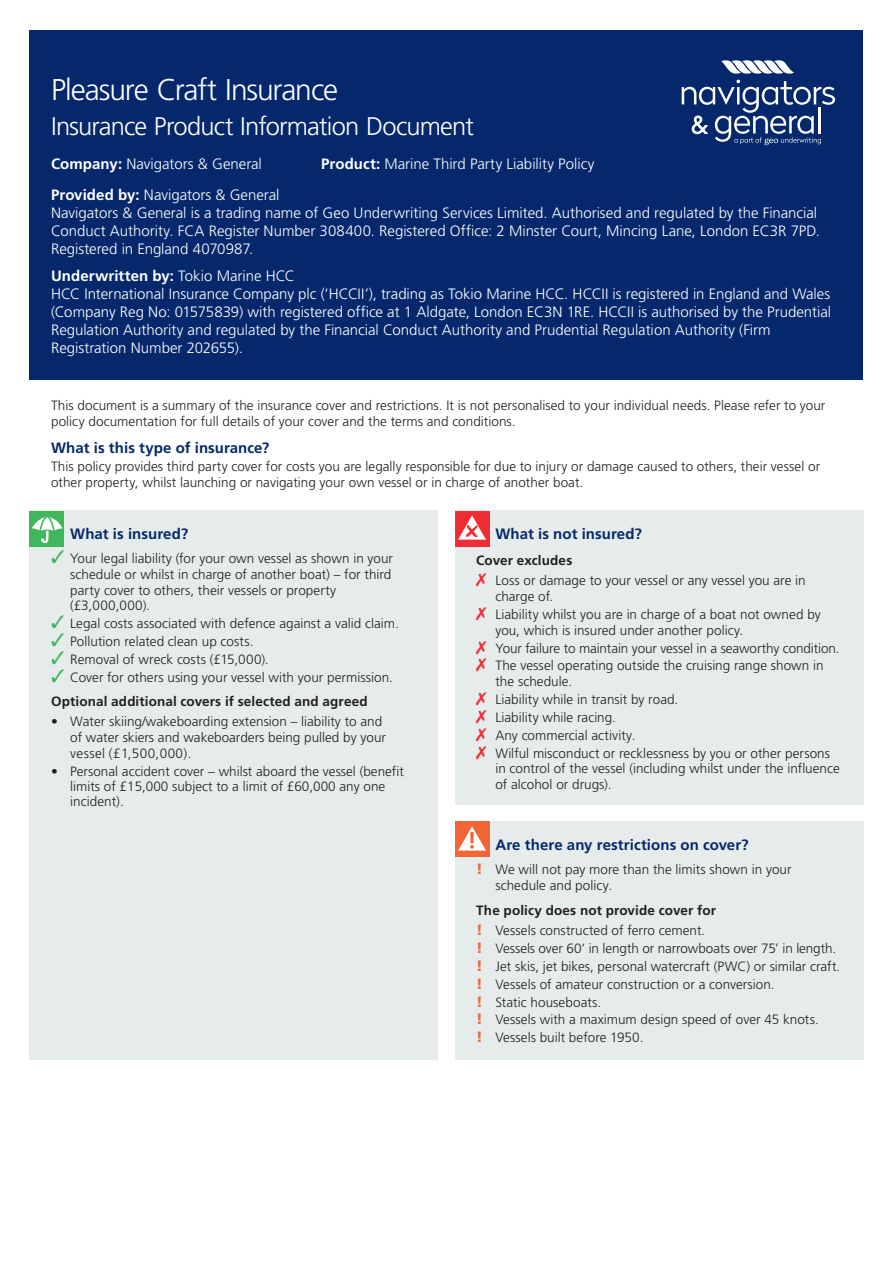
<style>
.page{position:relative;width:893px;height:1263px;background:#fff}
.page>*{position:absolute;margin:0;border:0;box-sizing:border-box;transform-origin:0 0}
.t1{font:300 30px "Frutiger";letter-spacing:-.035em;color:#fff}
.Title_sub{font:300 25.5px "Frutiger";letter-spacing:-.03em;color:#fff}
.Company_and_product_name{font:300 15px/18px "Frutiger";color:#fff}
.Subhead_1_in_panels__indent{font:700 15px "Frutiger";letter-spacing:.005em;color:#04286b}
.Company_and_product_name-2{font:700 15px "Frutiger";letter-spacing:.005em;color:#fff}
.Subhead_1{font:700 15px "Frutiger";letter-spacing:.005em;color:#04286b}
.Body_in_panels___ticks__crosses_et{font:300 13.5px/15.8px "Frutiger";color:#231f20}
.Body_copy{font:300 13.5px/15.8px "Frutiger";color:#231f20}
.Bulleted_copy_____in_panels{font:300 13.5px/15.8px "Frutiger";color:#231f20}
.Subhead_2{font:700 13.5px "Frutiger";letter-spacing:.01em;color:#231f20}
.s1{font-weight:700}
.s2{font-weight:300}
.s3{color:#40b75b}
.s4{font-weight:900;font-size:15px;color:#f26536}
</style>
<div class="page">
<div style="left:30px;top:30px;width:833px;height:349px;background:#04286b"></div>
<div style="left:30px;top:511px;width:408px;height:549px;background:#e6eceb"></div>
<div style="left:30px;top:511px;width:34px;height:35px;background:#40b75b"></div>
<svg style="left:32px;top:513px;width:31px;height:31px"></svg>
<div style="left:455px;top:511px;width:408px;height:294px;background:#e6eceb"></div>
<div style="left:455px;top:511px;width:34px;height:35px;background:#ee2d34"></div>
<svg style="left:458px;top:515px;width:28px;height:25px"></svg>
<div style="left:455px;top:822px;width:408px;height:238px;background:#e6eceb"></div>
<div style="left:455px;top:822px;width:34px;height:35px;background:#f26536"></div>
<svg style="left:458px;top:826px;width:28px;height:24px"></svg>
<svg style="left:721px;top:60px;width:73px;height:14px"></svg>
<svg style="left:682px;top:80px;width:153px;height:65px"></svg>
<p class="t1" style="left:51px;top:73px;width:289px">Pleasure Craft Insurance</p>
<p class="Title_sub" style="left:51px;top:112px;width:424px">Insurance Product Information Document</p>
<p class="Company_and_product_name" style="left:51px;top:154px;width:212px"><span class="s1">Company:</span> Navigators &amp; General</p>
<p class="Company_and_product_name" style="left:321px;top:154px;width:275px"><span class="s1">Product:</span> Marine Third Party Liability Policy</p>
<p class="Company_and_product_name" style="left:51px;top:186px;width:230px"><span class="s1">Provided by:</span> Navigators &amp; General</p>
<p class="Company_and_product_name" style="left:51px;top:204px;width:770px">Navigators &amp; General is a trading name of Geo Underwriting Services Limited. Authorised and regulated by the Financial<br>Conduct Authority. FCA Register Number 308400. Registered Office: 2 Minster Court, Mincing Lane, London EC3R 7PD.<br>Registered in England 4070987.</p>
<p class="Company_and_product_name-2" style="left:51px;top:267px;width:245px">Underwritten by: <span class="s2">Tokio Marine HCC</span></p>
<p class="Company_and_product_name" style="left:51px;top:285px;width:782px">HCC International Insurance Company plc (‘HCCII’), trading as Tokio Marine HCC. HCCII is registered in England and Wales (Company Reg No: 01575839) with registered office at 1 Aldgate, London EC3N 1RE. HCCII is authorised by the Prudential Regulation Authority and regulated by the Financial Conduct Authority and Prudential Regulation Authority (Firm Registration Number 202655).</p>
<p class="Body_copy" style="left:51px;top:398px;width:776px">This document is a summary of the insurance cover and restrictions. It is not personalised to your individual needs. Please refer to your policy documentation for full details of your cover and the terms and conditions.</p>
<p class="Subhead_1" style="left:51px;top:439px;width:220px">What is this type of insurance?</p>
<p class="Body_copy" style="left:51px;top:458px;width:771px">This policy provides third party cover for costs you are legally responsible for due to injury or damage caused to others, their vessel or other property, whilst launching or navigating your own vessel or in charge of another boat.</p>
<p class="Subhead_1_in_panels__indent" style="left:70px;top:525px;width:120px">What is insured?</p>
<p class="Body_in_panels___ticks__crosses_et" style="left:70px;top:551px;width:324px;text-indent:-19px"><span class="s3">✓</span> Your legal liability (for your own vessel as shown in your schedule or whilst in charge of another boat) – for third party cover to others, their vessels or property (£3,000,000).</p>
<p class="Body_in_panels___ticks__crosses_et" style="left:51px;top:616px;width:349px"><span class="s3">✓</span> Legal costs associated with defence against a valid claim.</p>
<p class="Body_in_panels___ticks__crosses_et" style="left:51px;top:634px;width:204px"><span class="s3">✓</span> Pollution related clean up costs.</p>
<p class="Body_in_panels___ticks__crosses_et" style="left:51px;top:651px;width:219px"><span class="s3">✓</span> Removal of wreck costs (£15,000).</p>
<p class="Body_in_panels___ticks__crosses_et" style="left:51px;top:669px;width:343px"><span class="s3">✓</span> Cover for others using your vessel with your permission.</p>
<p class="Subhead_2" style="left:51px;top:693px;width:318px">Optional additional covers if selected and agreed</p>
<p class="Body_in_panels___ticks__crosses_et" style="left:70px;top:714px;width:317px;text-indent:-19px">• Water skiing/wakeboarding extension – liability to and of water skiers and wakeboarders being pulled by your vessel (£1,500,000).</p>
<p class="Body_in_panels___ticks__crosses_et" style="left:70px;top:763px;width:335px;line-height:15.3px;text-indent:-19px">• Personal accident cover – whilst aboard the vessel (benefit limits of £15,000 subject to a limit of £60,000 any one incident).</p>
<p class="Subhead_1_in_panels__indent" style="left:495px;top:525px;width:148px">What is not insured?</p>
<p class="Subhead_2" style="left:476px;top:553px;width:98px">Cover excludes</p>
<p class="Body_in_panels___ticks__crosses_et" style="left:495px;top:573px;width:312px">Loss or damage to your vessel or any vessel you are in charge of.</p>
<p class="Body_in_panels___ticks__crosses_et" style="left:495px;top:606px;width:327px">Liability whilst you are in charge of a boat not owned by you, which is insured under another policy.</p>
<p class="Body_in_panels___ticks__crosses_et" style="left:495px;top:640px;width:346px">Your failure to maintain your vessel in a seaworthy condition.</p>
<p class="Body_in_panels___ticks__crosses_et" style="left:495px;top:658px;width:330px">The vessel operating outside the cruising range shown in the schedule.</p>
<p class="Body_in_panels___ticks__crosses_et" style="left:495px;top:691px;width:184px">Liability while in transit by road.</p>
<p class="Body_in_panels___ticks__crosses_et" style="left:495px;top:709px;width:122px">Liability while racing.</p>
<p class="Body_in_panels___ticks__crosses_et" style="left:495px;top:727px;width:142px">Any commercial activity.</p>
<p class="Body_in_panels___ticks__crosses_et" style="left:495px;top:745px;width:346px">Wilful misconduct or recklessness by you or other persons in control of the vessel (including whilst under the influence of alcohol or drugs).</p>
<p class="Subhead_1_in_panels__indent" style="left:495px;top:836px;width:255px">Are there any restrictions on cover?</p>
<p class="Bulleted_copy_____in_panels" style="left:495px;top:861px;width:298px;text-indent:-19px"><span class="s4">!</span> We will not pay more than the limits shown in your schedule and policy.</p>
<p class="Subhead_2" style="left:476px;top:902px;width:241px">The policy does not provide cover for</p>
<p class="Bulleted_copy_____in_panels" style="left:476px;top:922px;width:231px"><span class="s4">!</span> Vessels constructed of ferro cement.</p>
<p class="Bulleted_copy_____in_panels" style="left:476px;top:940px;width:361px"><span class="s4">!</span> Vessels over 60’ in length or narrowboats over 75’ in length.</p>
<p class="Bulleted_copy_____in_panels" style="left:476px;top:958px;width:366px"><span class="s4">!</span> Jet skis, jet bikes, personal watercraft (PWC) or similar craft.</p>
<p class="Bulleted_copy_____in_panels" style="left:476px;top:976px;width:300px"><span class="s4">!</span> Vessels of amateur construction or a conversion.</p>
<p class="Bulleted_copy_____in_panels" style="left:476px;top:994px;width:127px"><span class="s4">!</span> Static houseboats.</p>
<p class="Bulleted_copy_____in_panels" style="left:476px;top:1012px;width:344px"><span class="s4">!</span> Vessels with a maximum design speed of over 45 knots.</p>
<p class="Bulleted_copy_____in_panels" style="left:476px;top:1030px;width:169px"><span class="s4">!</span> Vessels built before 1950.</p>
</div>
